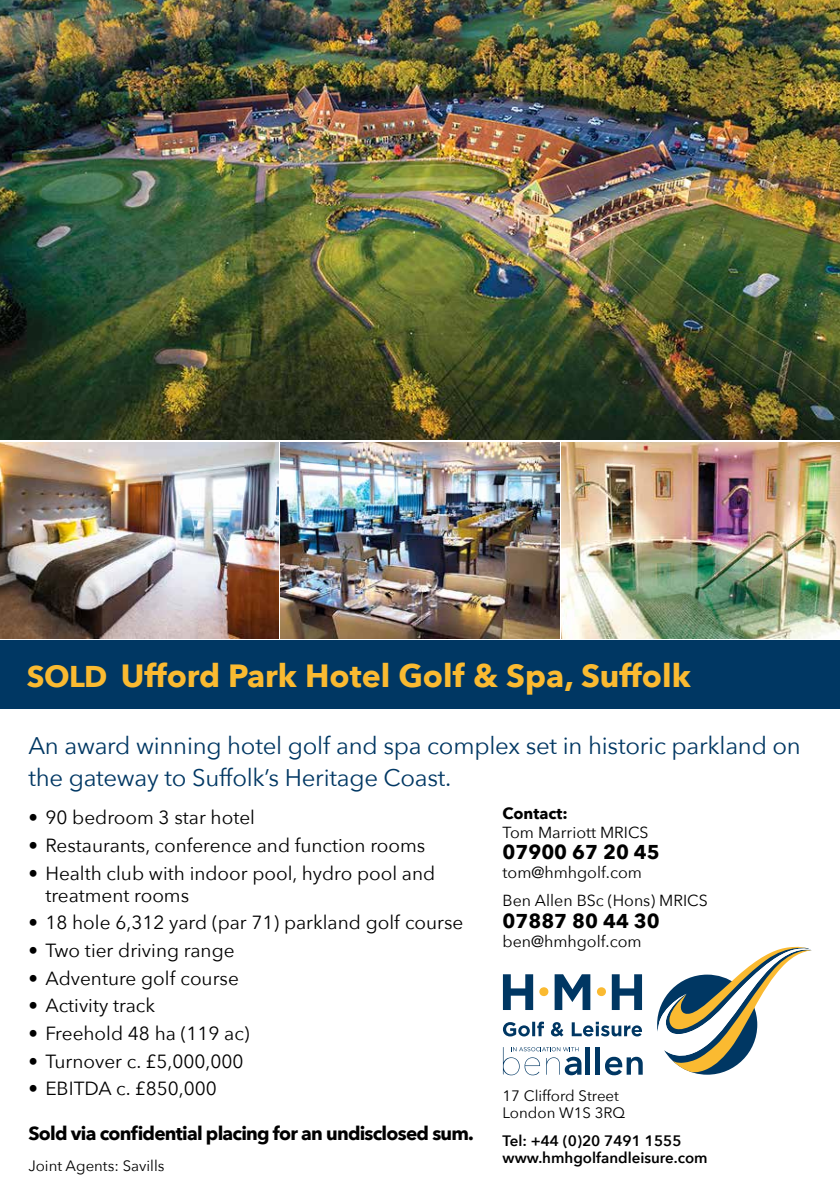
<style>
.page{position:relative;width:840px;height:1191px;background:#fff}
.page>*{position:absolute;margin:0;border:0;box-sizing:border-box;transform-origin:0 0}
.t1{font:700 32px "Avenir Next";color:#faba31}
.t2{font:24px/32px "Avenir Next";letter-spacing:-.01em;color:#003763}
.t3{font:700 20px "Avenir Next";color:#000}
.t4{font:19px/22px "Avenir Next";color:#000}
.t5{font:700 19px "Avenir Next";letter-spacing:-.04em;color:#000}
.t6{font:16px/27.6px "Avenir Next";color:#000}
.t7{font:700 16px "Avenir Next";color:#000}
.t8{font:15px/16.6px "Avenir Next";color:#000}
.t9{font:600 15px/16.6px "Avenir Next";color:#000}
.s1{font-size:30px}
</style>
<div class="page">
<img style="left:0;top:0;width:839px;height:439px">
<div style="left:0;top:640px;width:839px;height:68px;background:#003763"></div>
<svg style="left:502px;top:1021px;width:139px;height:15px"></svg>
<svg style="left:554px;top:974px;width:36px;height:36px"></svg>
<svg style="left:502px;top:974px;width:31px;height:36px"></svg>
<svg style="left:611px;top:974px;width:30px;height:36px"></svg>
<svg style="left:657px;top:946px;width:154px;height:128px"></svg>
<svg style="left:539px;top:987px;width:9px;height:9px"></svg>
<svg style="left:597px;top:987px;width:8px;height:9px"></svg>
<svg style="left:502px;top:1047px;width:79px;height:28px"></svg>
<hr style="left:585px;top:1047px;width:4px;height:27px;background:#003763">
<hr style="left:595px;top:1047px;width:4px;height:27px;background:#003763">
<svg style="left:605px;top:1056px;width:37px;height:19px"></svg>
<img style="left:0;top:442px;width:278px;height:196px">
<img style="left:281px;top:442px;width:277px;height:196px">
<img style="left:561px;top:442px;width:278px;height:196px">
<h1 class="t1" style="left:27px;top:648px;width:665px"><span class="s1">SOLD</span> Ufford Park Hotel Golf &amp; Spa, Suffolk</h1>
<p class="t2" style="left:28px;top:728px;width:773px">An award winning hotel golf and spa complex set in historic parkland on the gateway to Suffolk’s Heritage Coast.</p>
<p class="t4" style="left:28px;top:806px;width:228px">• 90 bedroom 3 star hotel</p>
<p class="t4" style="left:28px;top:833px;width:398px">• Restaurants, conference and function rooms</p>
<p class="t4" style="left:45px;top:861px;width:391px;text-indent:-17px">• Health club with indoor pool, hydro pool and treatment rooms</p>
<p class="t4" style="left:28px;top:911px;width:436px">• 18 hole 6,312 yard (par 71) parkland golf course</p>
<p class="t4" style="left:28px;top:938px;width:207px">• Two tier driving range</p>
<p class="t4" style="left:28px;top:966px;width:212px">• Adventure golf course</p>
<p class="t4" style="left:28px;top:994px;width:128px">• Activity track</p>
<p class="t4" style="left:28px;top:1021px;width:223px">• Freehold 48 ha (119 ac)</p>
<p class="t4" style="left:28px;top:1049px;width:217px">• Turnover c. £5,000,000</p>
<p class="t4" style="left:28px;top:1077px;width:190px">• EBITDA c. £850,000</p>
<p class="t5" style="left:28px;top:1117px;width:447px">Sold via confidential placing for an undisclosed sum.</p>
<p class="t7" style="left:502px;top:799px;width:67px">Contact:</p>
<p class="t6" style="left:502px;top:817px;width:147px">Tom Marriott MRICS</p>
<p class="t3" style="left:502px;top:835px;width:159px">07900 67 20 45</p>
<p class="t6" style="left:502px;top:858px;width:206px">tom@hmhgolf.com<br>Ben Allen BSc (Hons) MRICS</p>
<p class="t3" style="left:502px;top:903px;width:159px">07887 80 44 30</p>
<p class="t6" style="left:502px;top:926px;width:140px">ben@hmhgolf.com</p>
<p class="t8" style="left:502px;top:1087px;width:124px">17 Clifford Street<br>London W1S 3RQ</p>
<p class="t9" style="left:502px;top:1132px;width:206px">Tel: +44 (0)20 7491 1555 www.hmhgolfandleisure.com</p>
<p class="t8" style="left:28px;top:1156px;width:137px">Joint Agents: Savills</p>
</div>
